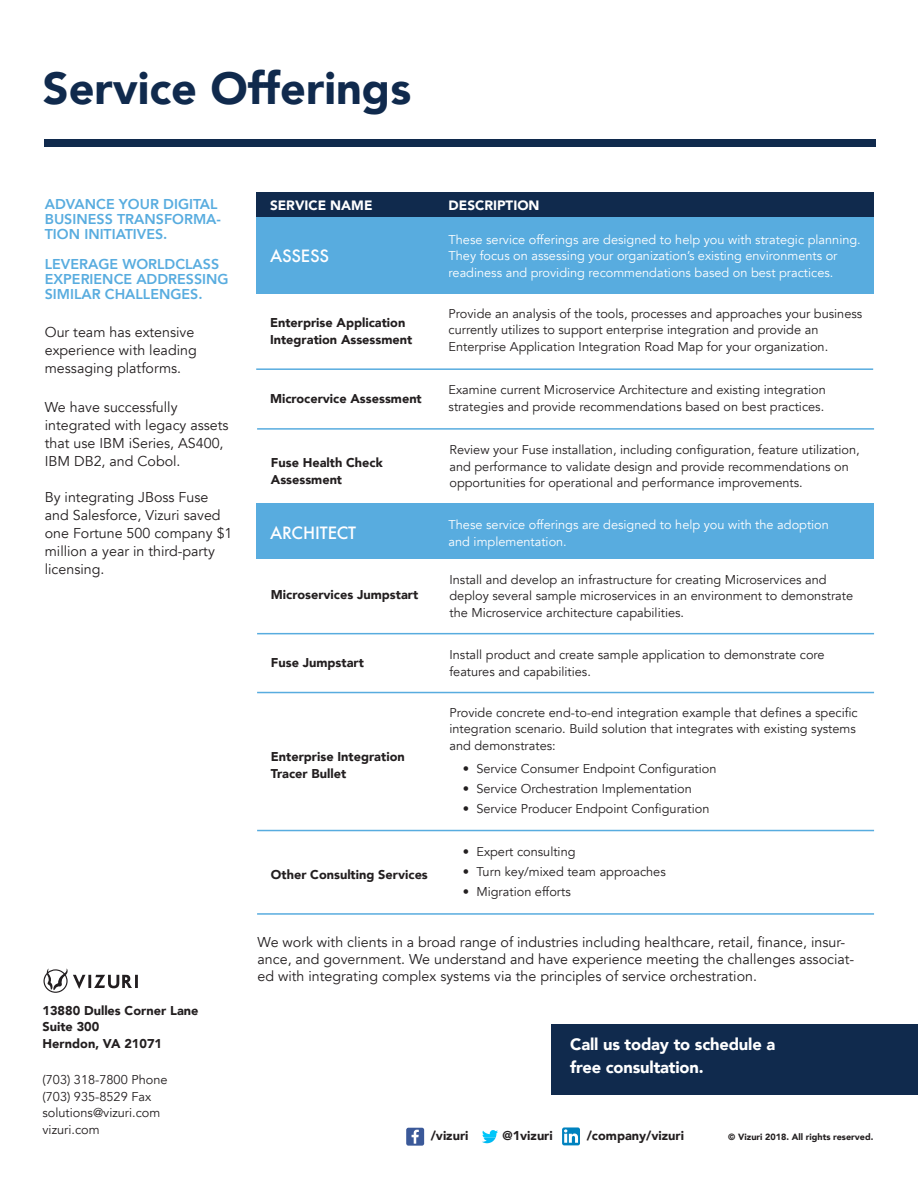
<style>
.page{position:relative;width:918px;height:1188px;background:#fff}
.page>*{position:absolute;margin:0;border:0;box-sizing:border-box;transform-origin:0 0}
.t1{font:900 45px "Avenir";color:#102a4d}
.t2{font:900 16.5px/22.5px "Avenir";letter-spacing:-.01em;color:#fff}
.t3{font:500 16.5px "Futura";letter-spacing:-.01em;color:#fffeff}
.t4{font:14.25px/18px "Avenir";color:#231f20}
.t5{font:800 14.25px/15px "Avenir";color:#58acdf}
.t6{font:900 13.5px "Avenir";color:#fff}
.t7{font:12.75px/16.5px "Avenir";color:#231f20}
.t8{font:900 12.75px/17.2px "Avenir";color:#231f20}
.t9{font:12.75px/16.5px "Avenir";color:#fff}
.t10{font:900 9px "Avenir";color:#231f20}
</style>
<div class="page">
<div style="left:44px;top:140px;width:831px;height:7px;background:#102a4d"></div>
<div style="left:551px;top:1024px;width:367px;height:71px;background:#102a4d"></div>
<svg style="left:43px;top:969px;width:95px;height:24px"></svg>
<svg style="left:406px;top:1128px;width:18px;height:18px"></svg>
<svg style="left:482px;top:1130px;width:16px;height:14px"></svg>
<svg style="left:562px;top:1127px;width:18px;height:18px"></svg>
<div style="left:256px;top:192px;width:618px;height:25px;background:#102a4d"></div>
<div style="left:256px;top:217px;width:618px;height:77px;background:#58acdf"></div>
<hr style="left:256px;top:368px;width:617px;height:2px;background:#58acdf">
<div style="left:256px;top:504px;width:618px;height:55px;background:#58acdf"></div>
<hr style="left:257px;top:633px;width:617px;height:1px;background:#58acdf">
<hr style="left:257px;top:692px;width:617px;height:1px;background:#58acdf">
<hr style="left:257px;top:830px;width:617px;height:1px;background:#58acdf">
<hr style="left:257px;top:913px;width:617px;height:2px;background:#58acdf">
<hr style="left:257px;top:428px;width:617px;height:2px;background:#58acdf">
<h1 class="t1" style="left:43px;top:49px;width:370px">Service Offerings</h1>
<p class="t5" style="left:45px;top:197px;width:178px">ADVANCE YOUR DIGITAL<br>BUSINESS TRANSFORMA-<br>TION INITIATIVES.</p>
<p class="t5" style="left:45px;top:257px;width:185px">LEVERAGE WORLDCLASS<br>EXPERIENCE ADDRESSING<br>SIMILAR CHALLENGES.</p>
<p class="t4" style="left:45px;top:324px;width:153px">Our team has extensive experience with leading messaging platforms.</p>
<p class="t4" style="left:45px;top:398px;width:185px">We have successfully integrated with legacy assets that use IBM iSeries, AS400,<br>IBM DB2, and Cobol.</p>
<p class="t4" style="left:45px;top:488px;width:189px">By integrating JBoss Fuse and Salesforce, Vizuri saved one Fortune 500 company $1 million a year in third-party licensing.</p>
<p class="t8" style="left:43px;top:1002px;width:157px;line-height:16.5px">13880 Dulles Corner Lane<br>Suite 300<br>Herndon, VA 21071</p>
<p class="t7" style="left:43px;top:1072px;width:127px">(703) 318-7800 Phone (703) 935-8529 Fax solutions@vizuri.com vizuri.com</p>
<p class="t6" style="left:270px;top:194px;width:104px">SERVICE NAME</p>
<p class="t6" style="left:449px;top:194px;width:92px">DESCRIPTION</p>
<p class="t3" style="left:270px;top:245px;width:61px">ASSESS</p>
<p class="t9" style="left:449px;top:232px;width:414px">These service offerings are designed to help you with strategic planning.<br>They focus on assessing your organization’s existing environments or readiness and providing recommendations based on best practices.</p>
<p class="t8" style="left:270px;top:313px;width:144px">Enterprise Application<br>Integration Assessment</p>
<p class="t7" style="left:449px;top:305px;width:415px">Provide an analysis of the tools, processes and approaches your business currently utilizes to support enterprise integration and provide an<br>Enterprise Application Integration Road Map for your organization.</p>
<p class="t8" style="left:270px;top:390px;width:153px">Microcervice Assessment</p>
<p class="t7" style="left:449px;top:382px;width:379px">Examine current Microservice Architecture and existing integration strategies and provide recommendations based on best practices.</p>
<p class="t8" style="left:271px;top:454px;width:113px">Fuse Health Check<br>Assessment</p>
<p class="t7" style="left:449px;top:442px;width:412px">Review your Fuse installation, including configuration, feature utilization, and performance to validate design and provide recommendations on opportunities for operational and performance improvements.</p>
<p class="t3" style="left:270px;top:521px;width:88px">ARCHITECT</p>
<p class="t9" style="left:449px;top:517px;width:382px">These service offerings are designed to help you with the adoption and implementation.</p>
<p class="t8" style="left:271px;top:585px;width:149px">Microservices Jumpstart</p>
<p class="t7" style="left:449px;top:571px;width:405px">Install and develop an infrastructure for creating Microservices and deploy several sample microservices in an environment to demonstrate the Microservice architecture capabilities.</p>
<p class="t8" style="left:271px;top:653px;width:95px">Fuse Jumpstart</p>
<p class="t7" style="left:449px;top:647px;width:377px">Install product and create sample application to demonstrate core features and capabilities.</p>
<p class="t8" style="left:271px;top:748px;width:135px">Enterprise Integration<br>Tracer Bullet</p>
<p class="t8" style="left:271px;top:866px;width:158px">Other Consulting Services</p>
<p class="t7" style="left:449px;top:704px;width:410px">Provide concrete end-to-end integration example that defines a specific integration scenario. Build solution that integrates with existing systems and demonstrates:</p>
<p class="t7" style="left:463px;top:761px;width:255px">• Service Consumer Endpoint Configuration</p>
<p class="t7" style="left:463px;top:781px;width:230px">• Service Orchestration Implementation</p>
<p class="t7" style="left:463px;top:801px;width:248px">• Service Producer Endpoint Configuration</p>
<p class="t7" style="left:463px;top:844px;width:114px">• Expert consulting</p>
<p class="t7" style="left:463px;top:864px;width:204px">• Turn key/mixed team approaches</p>
<p class="t7" style="left:463px;top:884px;width:109px">• Migration efforts</p>
<p class="t4" style="left:258px;top:933px;width:598px;line-height:17.1px">We work with clients in a broad range of industries including healthcare, retail, finance, insur&shy;ance, and government. We understand and have experience meeting the challenges associat&shy;ed with integrating complex systems via the principles of service orchestration.</p>
<p class="t2" style="left:570px;top:1033px;width:206px">Call us today to schedule a free consultation.</p>
<p class="t8" style="left:431px;top:1127px;width:39px">/vizuri</p>
<p class="t8" style="left:502px;top:1127px;width:52px">@1vizuri</p>
<p class="t8" style="left:587px;top:1127px;width:99px">/company/vizuri</p>
<p class="t10" style="left:728px;top:1129px;width:147px">© Vizuri 2018. All rights reserved.</p>
</div>
